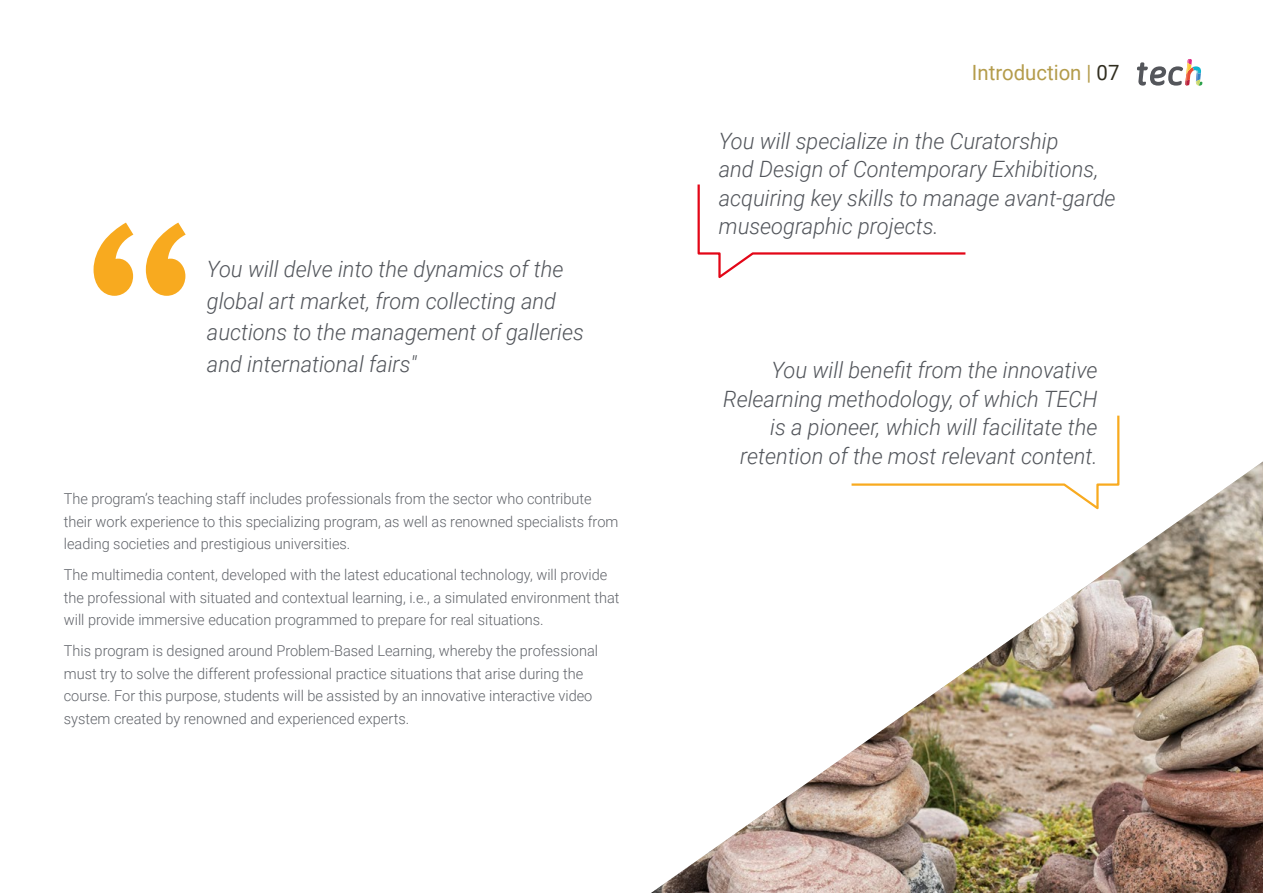
<style>
.page{position:relative;width:1263px;height:893px;background:#fff}
.page>*{position:absolute;margin:0;border:0;box-sizing:border-box;transform-origin:0 0}
.t1{font:italic 300 22.5px/28.5px "Roboto";color:#52555b}
.t2{font:21px "Roboto";color:#b49c4b}
.t3{font:300 15px/22.5px "Roboto";color:#61646a}
.s1{color:#312e20}
</style>
<div class="page">
<img style="left:651px;top:461px;width:612px;height:432px">
<svg style="left:94px;top:223px;width:92px;height:73px"></svg>
<svg style="left:697px;top:184px;width:269px;height:94px"></svg>
<svg style="left:849px;top:415px;width:271px;height:97px"></svg>
<svg style="left:1137px;top:59px;width:65px;height:27px"></svg>
<h1 class="t1" style="left:207px;top:252px;width:379px;line-height:31.5px">You will delve into the dynamics of the global art market, from collecting and auctions to the management of galleries and international fairs"</h1>
<p class="t3" style="left:64px;top:487px;width:556px">The program’s teaching staff includes professionals from the sector who contribute their work experience to this specializing program, as well as renowned specialists from leading societies and prestigious universities.</p>
<p class="t3" style="left:64px;top:563px;width:557px">The multimedia content, developed with the latest educational technology, will provide the professional with situated and contextual learning, i.e., a simulated environment that will provide immersive education programmed to prepare for real situations.</p>
<p class="t3" style="left:64px;top:639px;width:536px">This program is designed around Problem-Based Learning, whereby the professional must try to solve the different professional practice situations that arise during the course. For this purpose, students will be assisted by an innovative interactive video system created by renowned and experienced experts.</p>
<h2 class="t2" style="left:972px;top:57px;width:149px">Introduction | <span class="s1">07</span></h2>
<h1 class="t1" style="left:719px;top:126px;width:398px">You will specialize in the Curatorship<br>and Design of Contemporary Exhibitions, acquiring key skills to manage avant-garde museographic projects.</h1>
<h1 class="t1" style="left:723px;top:355px;width:376px;text-align:right">You will benefit from the innovative Relearning methodology, of which TECH is a pioneer, which will facilitate the retention of the most relevant content.</h1>
</div>
